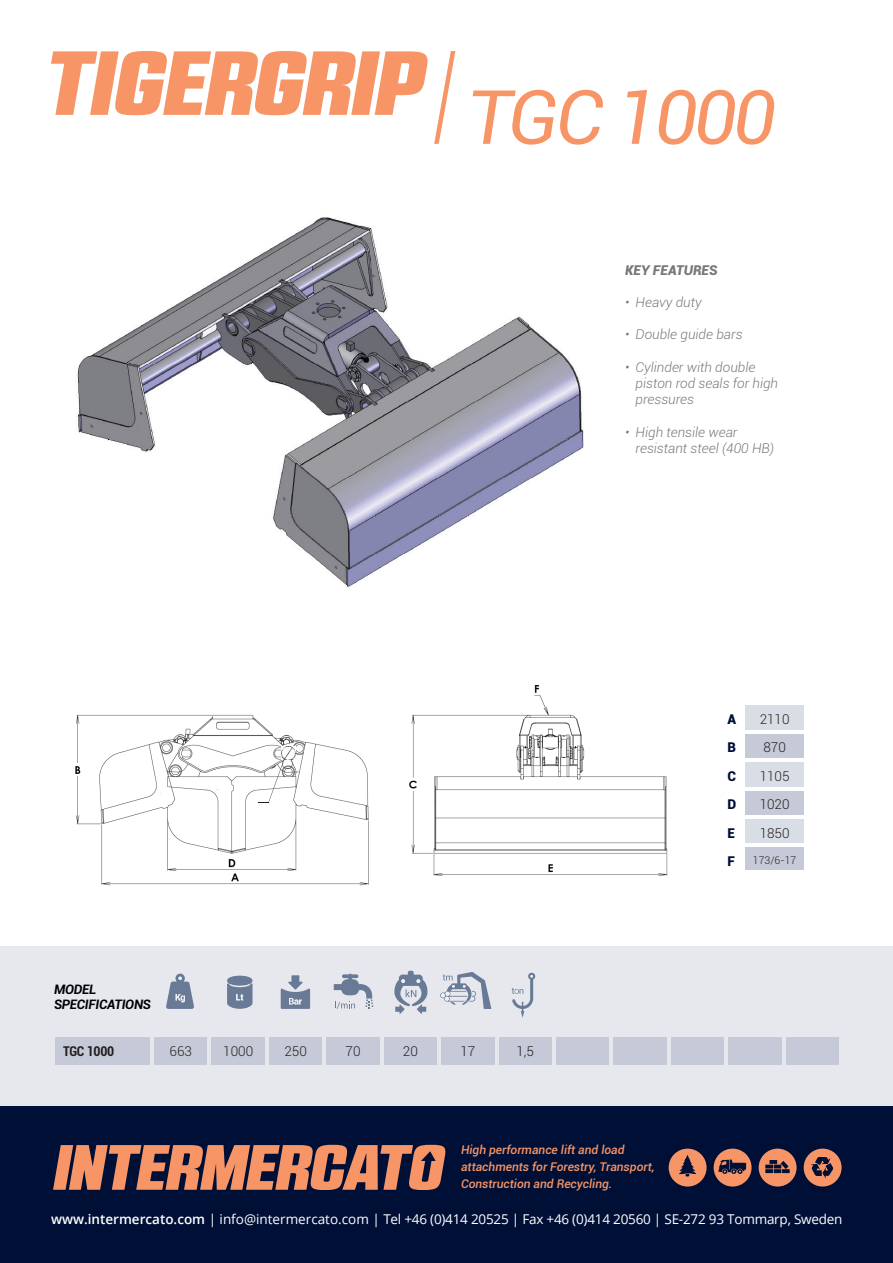
<style>
.page{position:relative;width:893px;height:1263px;background:#fff}
.page>*{position:absolute;margin:0;border:0;box-sizing:border-box;transform-origin:0 0}
.t1{font:italic 75px "Roboto";letter-spacing:-.04em;color:#f79566}
.t2{font:italic 300 13.5px/16.2px "Roboto";color:#76787b}
.t3{font:13.5px "Open Sans";letter-spacing:-.015em;color:#fff}
.t4{font:300 13.5px "Roboto";color:#231f20}
.t5{font:italic 900 13.5px "Roboto";color:#76787b}
.t6{font:700 condensed 13.5px "Roboto";letter-spacing:-.02em;color:#231f20}
.t7{font:900 13.5px "Roboto";color:#000f36}
.t8{font:italic 700 13.05px/15.6px "Roboto";letter-spacing:-.02em;color:#010101}
.t9{font:italic 500 12px/17.2px "Roboto";color:#f79566}
.t10{font:300 10.5px "Roboto";color:#231f20}
.s1{font-weight:600}
</style>
<div class="page">
<div style="left:0;top:946px;width:893px;height:169px;background:#e6e8ee"></div>
<div style="left:55px;top:1037px;width:784px;height:28px;background:#c6c9d7"></div>
<hr style="left:151px;top:1037px;width:3px;height:28px;background:#e6e8ee">
<hr style="left:208px;top:1037px;width:3px;height:28px;background:#e6e8ee">
<hr style="left:265px;top:1037px;width:3px;height:28px;background:#e6e8ee">
<hr style="left:323px;top:1037px;width:3px;height:28px;background:#e6e8ee">
<hr style="left:380px;top:1037px;width:3px;height:28px;background:#e6e8ee">
<hr style="left:438px;top:1037px;width:3px;height:28px;background:#e6e8ee">
<hr style="left:495px;top:1037px;width:3px;height:28px;background:#e6e8ee">
<hr style="left:552px;top:1037px;width:3px;height:28px;background:#e6e8ee">
<hr style="left:610px;top:1037px;width:3px;height:28px;background:#e6e8ee">
<hr style="left:667px;top:1037px;width:3px;height:28px;background:#e6e8ee">
<hr style="left:725px;top:1037px;width:3px;height:28px;background:#e6e8ee">
<hr style="left:782px;top:1037px;width:3px;height:28px;background:#e6e8ee">
<svg style="left:166px;top:973px;width:28px;height:36px"></svg>
<div style="left:227px;top:976px;width:26px;height:10px;background:#687a95;border-radius:50%"></div>
<svg style="left:227px;top:983px;width:26px;height:26px"></svg>
<svg style="left:281px;top:975px;width:29px;height:34px"></svg>
<svg style="left:334px;top:974px;width:39px;height:35px"></svg>
<svg style="left:394px;top:971px;width:34px;height:43px"></svg>
<svg style="left:440px;top:972px;width:51px;height:37px"></svg>
<svg style="left:512px;top:973px;width:23px;height:45px"></svg>
<img style="left:77px;top:217px;width:507px;height:370px">
<svg style="left:51px;top:51px;width:377px;height:64px"></svg>
<svg style="left:434px;top:51px;width:21px;height:93px"></svg>
<div style="left:0;top:1106px;width:893px;height:157px;background:#000f36"></div>
<svg style="left:53px;top:1145px;width:393px;height:45px"></svg>
<div style="left:669px;top:1148px;width:38px;height:38px;background:#f79566;border-radius:50%"></div>
<svg style="left:679px;top:1155px;width:17px;height:21px"></svg>
<div style="left:714px;top:1148px;width:38px;height:38px;background:#f79566;border-radius:50%"></div>
<svg style="left:718px;top:1159px;width:28px;height:15px"></svg>
<div style="left:759px;top:1148px;width:38px;height:38px;background:#f79566;border-radius:50%"></div>
<svg style="left:765px;top:1160px;width:25px;height:13px"></svg>
<div style="left:804px;top:1148px;width:38px;height:38px;background:#f79566;border-radius:50%"></div>
<svg style="left:811px;top:1157px;width:22px;height:21px"></svg>
<img style="left:75px;top:685px;width:593px;height:201px">
<img style="left:282px;top:746px;width:14px;height:13px">
<svg style="left:258px;top:758px;width:27px;height:45px"></svg>
<svg style="left:745px;top:705px;width:59px;height:165px;background:#d1d5df"></svg>
<hr style="left:741px;top:730px;width:67px;height:3px;background:#fff">
<hr style="left:741px;top:759px;width:67px;height:3px;background:#fff">
<hr style="left:741px;top:787px;width:67px;height:3px;background:#fff">
<hr style="left:741px;top:815px;width:67px;height:3px;background:#fff">
<hr style="left:741px;top:844px;width:67px;height:3px;background:#fff">
<h1 class="t1" style="left:467px;top:65px;width:310px">TGC 1000</h1>
<p class="t5" style="left:625px;top:260px;width:94px">KEY FEATURES</p>
<p class="t2" style="left:625px;top:294px;width:78px">• Heavy duty</p>
<p class="t2" style="left:625px;top:326px;width:119px">• Double guide bars</p>
<p class="t2" style="left:636px;top:358px;width:144px;text-indent:-11px">• Cylinder with double piston rod seals for high pressures</p>
<p class="t2" style="left:636px;top:423px;width:140px;text-indent:-11px">• High tensile wear resistant steel (400 HB)</p>
<p class="t8" style="left:54px;top:980px;width:98px">MODEL<br>SPECIFICATIONS</p>
<p class="t6" style="left:63px;top:1042px;width:53px">TGC 1000</p>
<p class="t4" style="left:170px;top:1042px;width:24px">663</p>
<p class="t4" style="left:223px;top:1042px;width:31px">1000</p>
<p class="t4" style="left:284px;top:1042px;width:24px">250</p>
<p class="t4" style="left:345px;top:1042px;width:16px">70</p>
<p class="t4" style="left:403px;top:1042px;width:16px">20</p>
<p class="t4" style="left:460px;top:1042px;width:16px">17</p>
<p class="t4" style="left:516px;top:1042px;width:19px">1,5</p>
<p class="t9" style="left:461px;top:1140px;width:195px">High performance lift and load attachments for Forestry, Transport,<br>Construction and Recycling.</p>
<p class="t7" style="left:728px;top:710px;width:10px">A</p>
<p class="t4" style="left:760px;top:710px;width:31px">2110</p>
<p class="t7" style="left:728px;top:738px;width:10px">B</p>
<p class="t4" style="left:763px;top:738px;width:24px">870</p>
<p class="t7" style="left:728px;top:766px;width:10px">C</p>
<p class="t4" style="left:760px;top:767px;width:31px">1105</p>
<p class="t7" style="left:728px;top:795px;width:10px">D</p>
<p class="t4" style="left:760px;top:795px;width:31px">1020</p>
<p class="t7" style="left:728px;top:823px;width:9px">E</p>
<p class="t4" style="left:760px;top:823px;width:31px">1850</p>
<p class="t7" style="left:728px;top:852px;width:9px">F</p>
<p class="t10" style="left:753px;top:853px;width:45px">173/6-17</p>
<p class="t3" style="left:51px;top:1210px;width:793px"><span class="s1">www.intermercato.com</span> | info@intermercato.com | Tel +46 (0)414 20525 | Fax +46 (0)414 20560 | SE-272 93 Tommarp, Sweden</p>
</div>
